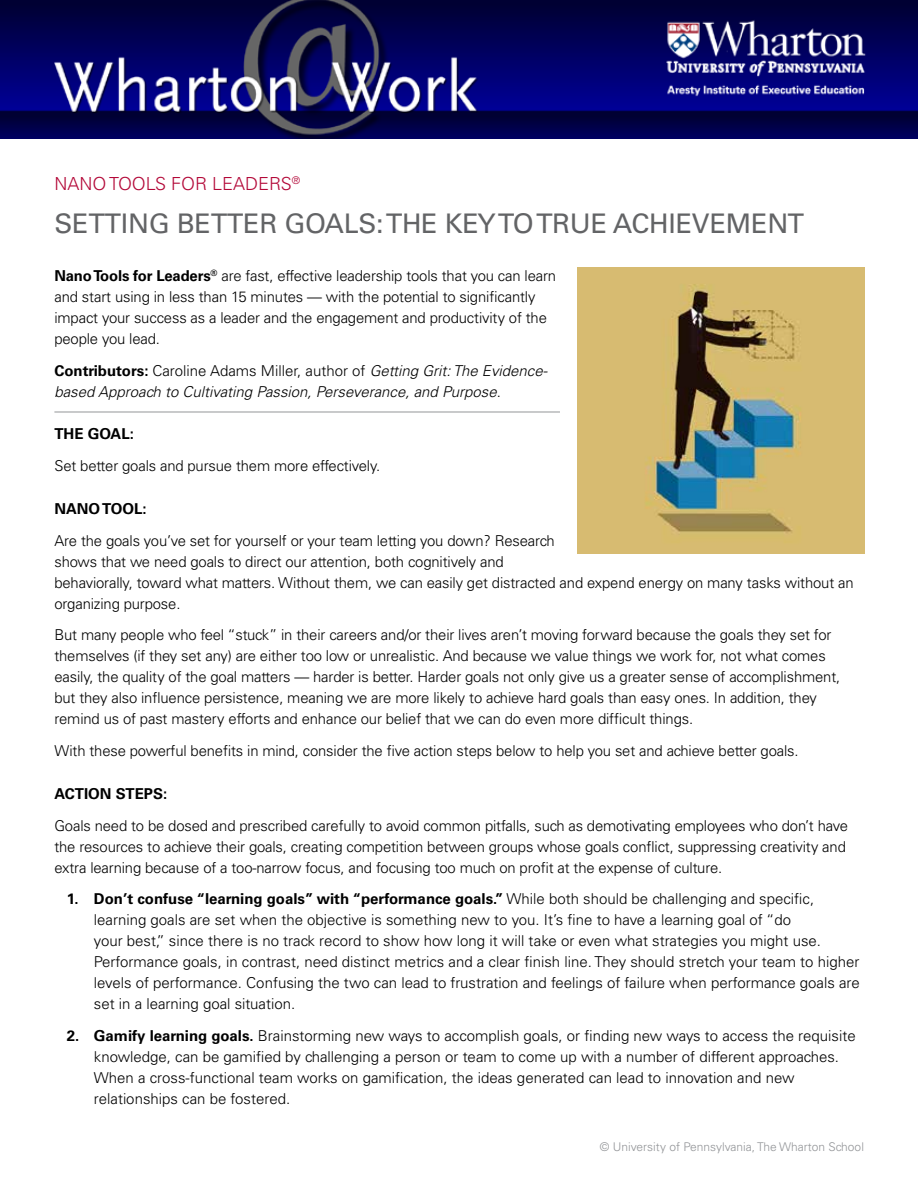
<style>
.page{position:relative;width:918px;height:1188px;background:#fff}
.page>*{position:absolute;margin:0;border:0;box-sizing:border-box;transform-origin:0 0}
.t1{font:27px "Univers";letter-spacing:-.01em;color:#636466}
.t2{font:300 18px "Univers";color:#b30838}
.t3{font:300 15px/21px "Univers";letter-spacing:-.01em;color:#000}
.t4{font:italic 300 15px/21px "Univers";color:#000}
.t5{font:700 15px "Univers";color:#000}
.t6{font:300 12px "Univers";color:#939598}
.s1{font-weight:700}
.s2{font-weight:700;font-style:normal}
.s3{font-style:normal}
</style>
<div class="page">
<img style="left:0;top:0;width:918px;height:138px">
<hr style="left:54px;top:412px;width:506px;height:1px;background:#939598">
<img style="left:578px;top:267px;width:286px;height:286px">
<p class="t2" style="left:54px;top:173px;width:247px">NANO TOOLS FOR LEADERS<sup>®</sup></p>
<h1 class="t1" style="left:54px;top:207px;width:751px">SETTING BETTER GOALS: THE KEY TO TRUE ACHIEVEMENT</h1>
<p class="t3" style="left:54px;top:265px;width:503px"><span class="s1">Nano Tools for Leaders</span><sup>®</sup> are fast, effective leadership tools that you can learn and start using in less than 15 minutes — with the potential to significantly impact your success as a leader and the engagement and productivity of the people you lead.</p>
<p class="t4" style="left:54px;top:360px;width:495px"><span class="s2">Contributors:</span> <span class="s3">Caroline Adams Miller, author of</span> Getting Grit: The Evidence&shy;based Approach to Cultivating Passion, Perseverance, and Purpose<span class="s3">.</span></p>
<p class="t5" style="left:54px;top:425px;width:81px">THE GOAL:</p>
<p class="t3" style="left:54px;top:455px;width:328px">Set better goals and pursue them more effectively.</p>
<p class="t5" style="left:54px;top:500px;width:94px">NANO TOOL:</p>
<p class="t3" style="left:54px;top:530px;width:801px">Are the goals you’ve set for yourself or your team letting you down? Research<br>shows that we need goals to direct our attention, both cognitively and<br>behaviorally, toward what matters. Without them, we can easily get distracted and expend energy on many tasks without an organizing purpose.</p>
<p class="t3" style="left:54px;top:625px;width:787px">But many people who feel “stuck” in their careers and/or their lives aren’t moving forward because the goals they set for themselves (if they set any) are either too low or unrealistic. And because we value things we work for, not what comes easily, the quality of the goal matters — harder is better. Harder goals not only give us a greater sense of accomplishment, but they also influence persistence, meaning we are more likely to achieve hard goals than easy ones. In addition, they remind us of past mastery efforts and enhance our belief that we can do even more difficult things.</p>
<p class="t3" style="left:54px;top:740px;width:746px">With these powerful benefits in mind, consider the five action steps below to help you set and achieve better goals.</p>
<p class="t5" style="left:54px;top:785px;width:114px">ACTION STEPS:</p>
<p class="t3" style="left:54px;top:815px;width:795px">Goals need to be dosed and prescribed carefully to avoid common pitfalls, such as demotivating employees who don’t have the resources to achieve their goals, creating competition between groups whose goals conflict, suppressing creativity and extra learning because of a too-narrow focus, and focusing too much on profit at the expense of culture.</p>
<p class="t3" style="left:94px;top:889px;width:768px;text-indent:-27px"><span class="s1">1. Don’t confuse “learning goals” with “performance goals.”</span> While both should be challenging and specific, learning goals are set when the objective is something new to you. It’s fine to have a learning goal of “do<br>your best,” since there is no track record to show how long it will take or even what strategies you might use.<br>Performance goals, in contrast, need distinct metrics and a clear finish line. They should stretch your team to higher levels of performance. Confusing the two can lead to frustration and feelings of failure when performance goals are set in a learning goal situation.</p>
<p class="t3" style="left:94px;top:1025px;width:763px;text-indent:-27px"><span class="s1">2. Gamify learning goals.</span> Brainstorming new ways to accomplish goals, or finding new ways to access the requisite knowledge, can be gamified by challenging a person or team to come up with a number of different approaches.<br>When a cross-functional team works on gamification, the ideas generated can lead to innovation and new relationships can be fostered.</p>
<p class="t6" style="left:600px;top:1140px;width:266px">© University of Pennsylvania, The Wharton School</p>
</div>
